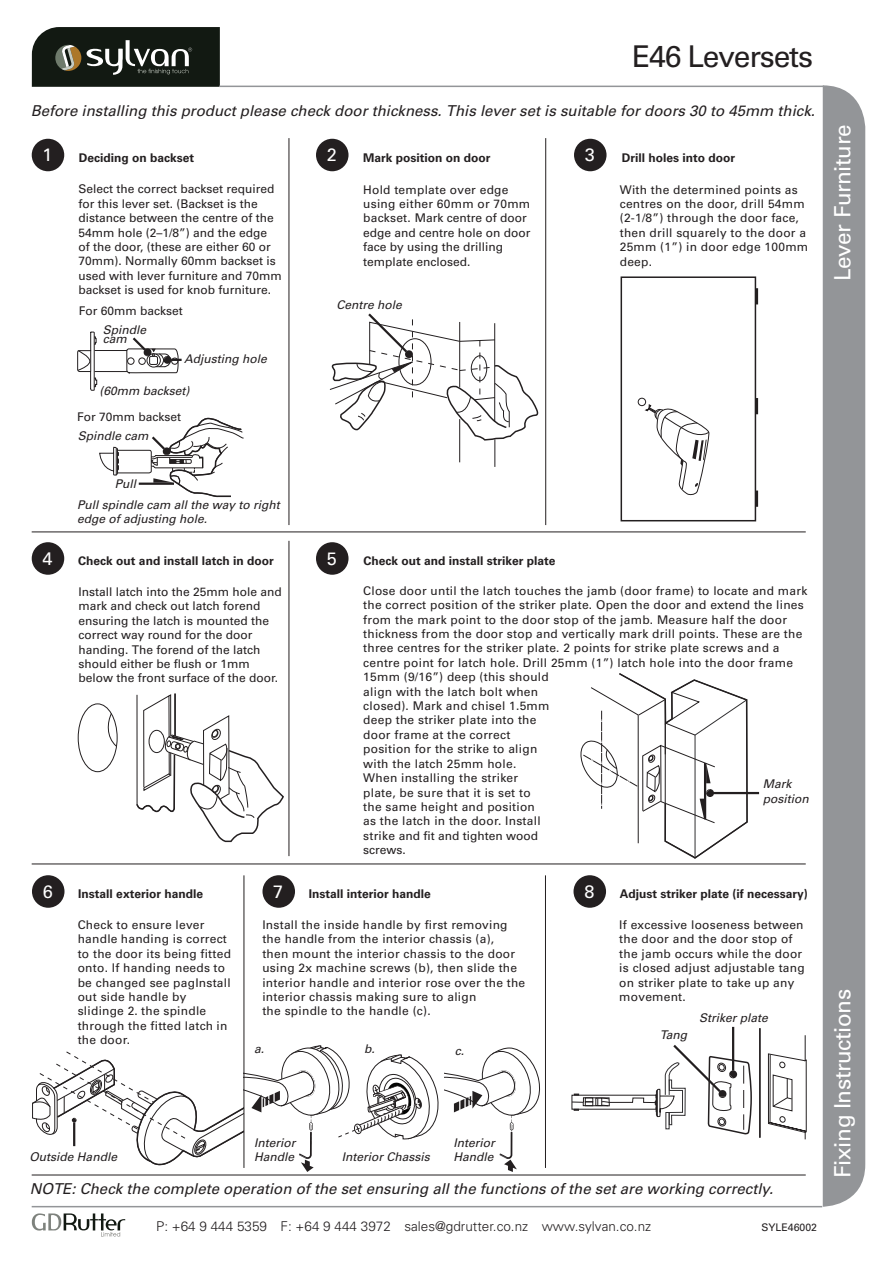
<style>
.page{position:relative;width:893px;height:1263px;background:#fff}
.page>*{position:absolute;margin:0;border:0;box-sizing:border-box;transform-origin:0 0}
.t1{font:30px "Univers";letter-spacing:-.04em;color:#231f20}
.t2{font:22.5px "Univers";letter-spacing:-.02em;color:#fff}
.t3{font:18px "Univers";color:#fff}
.t4{font:italic 15px "Univers";color:#231f20}
.t5{font:300 13.5px "Univers";color:#231f20}
.t6{font:12px/14.4px "Univers";letter-spacing:.02em;color:#231f20}
.t7{font:12px/14.4px "Univers";color:#231f20}
.t8{font:italic 12px/14.4px "Univers";color:#231f20}
.t9{font:700 12px "Univers";color:#231f20}
.t10{font:10.5px "Univers";color:#231f20}
</style>
<div class="page">
<svg style="left:32px;top:1213px;width:93px;height:23px"></svg>
<div style="left:823px;top:85px;width:42px;height:1122px;background:#939598"></div>
<svg style="left:32px;top:27px;width:188px;height:60px;background:#2f342d"></svg>
<hr style="left:32px;top:531px;width:774px;height:1px;background:#231f20">
<hr style="left:32px;top:863px;width:774px;height:1px;background:#231f20">
<hr style="left:32px;top:1174px;width:774px;height:1px;background:#231f20">
<hr style="left:219px;top:86px;width:605px;height:1px;background:#939598">
<hr style="left:289px;top:138px;width:1px;height:387px;background:#231f20">
<hr style="left:545px;top:138px;width:1px;height:387px;background:#231f20">
<hr style="left:289px;top:541px;width:1px;height:315px;background:#231f20">
<hr style="left:545px;top:875px;width:1px;height:293px;background:#231f20">
<div style="left:32px;top:139px;width:32px;height:32px;background:#231f20;border-radius:50%"></div>
<div style="left:316px;top:139px;width:32px;height:32px;background:#231f20;border-radius:50%"></div>
<div style="left:574px;top:139px;width:32px;height:32px;background:#231f20;border-radius:50%"></div>
<div style="left:32px;top:542px;width:32px;height:33px;background:#231f20;border-radius:50%"></div>
<div style="left:316px;top:542px;width:32px;height:33px;background:#231f20;border-radius:50%"></div>
<div style="left:32px;top:875px;width:32px;height:33px;background:#231f20;border-radius:50%"></div>
<div style="left:262px;top:875px;width:33px;height:33px;background:#231f20;border-radius:50%"></div>
<div style="left:573px;top:875px;width:33px;height:33px;background:#231f20;border-radius:50%"></div>
<hr style="left:32px;top:1206px;width:790px;height:1px;background:#939598">
<svg style="left:756px;top:288px;width:2px;height:16px"></svg>
<svg style="left:756px;top:490px;width:2px;height:17px"></svg>
<svg style="left:756px;top:398px;width:2px;height:16px"></svg>
<div style="left:638px;top:398px;width:8px;height:8px;border:1px solid #231f20;border-radius:50%"></div>
<div style="left:78px;top:703px;width:40px;height:69px;border:1px solid #231f20;border-radius:50%"></div>
<svg style="left:107px;top:712px;width:10px;height:35px"></svg>
<svg style="left:767px;top:1035px;width:40px;height:105px"></svg>
<hr style="left:714px;top:792px;width:45px;height:2px;background:#231f20">
<hr style="left:732px;top:1027px;width:2px;height:44px;background:#231f20">
<svg style="left:77px;top:331px;width:105px;height:60px"></svg>
<svg style="left:644px;top:404px;width:66px;height:92px"></svg>
<svg style="left:329px;top:313px;width:210px;height:154px"></svg>
<svg style="left:99px;top:418px;width:145px;height:80px"></svg>
<hr style="left:759px;top:1028px;width:2px;height:110px;background:#231f20">
<svg style="left:580px;top:673px;width:169px;height:186px"></svg>
<div style="left:621px;top:276px;width:135px;height:245px;border:2px solid #231f20"></div>
<svg style="left:571px;top:1042px;width:181px;height:93px"></svg>
<svg style="left:136px;top:693px;width:148px;height:150px"></svg>
<hr style="left:244px;top:875px;width:1px;height:293px;background:#231f20">
<svg style="left:32px;top:1045px;width:508px;height:127px"></svg>
<h1 class="t1" style="left:632px;top:38px;width:182px">E46 Leversets</h1>
<p class="t4" style="left:31px;top:102px;width:786px">Before installing this product please check door thickness. This lever set is suitable for doors 30 to 45mm thick.</p>
<h3 class="t3" style="left:43px;top:144px;width:12px">1</h3>
<h3 class="t3" style="left:327px;top:144px;width:12px">2</h3>
<h3 class="t3" style="left:585px;top:144px;width:12px">3</h3>
<p class="t9" style="left:79px;top:151px;width:117px">Deciding on backset</p>
<p class="t9" style="left:363px;top:151px;width:129px">Mark position on door</p>
<p class="t9" style="left:622px;top:151px;width:115px">Drill holes into door</p>
<p class="t7" style="left:78px;top:182px;width:205px">Select the correct backset required for this lever set. (Backset is the distance between the centre of the 54mm hole (2–1/8”) and the edge<br>of the door, (these are either 60 or 70mm). Normally 60mm backset is used with lever furniture and 70mm backset is used for knob furniture.</p>
<p class="t7" style="left:363px;top:182px;width:169px">Hold template over edge using either 60mm or 70mm backset. Mark centre of door edge and centre hole on door face by using the drilling template enclosed.</p>
<p class="t6" style="left:620px;top:182px;width:190px">With the determined points as centres on the door, drill 54mm (2-1/8”) through the door face, then drill squarely to the door a<br>25mm (1”) in door edge 100mm deep.</p>
<p class="t7" style="left:79px;top:304px;width:106px">For 60mm backset</p>
<p class="t8" style="left:103px;top:325px;width:45px;line-height:9px">Spindle cam</p>
<p class="t8" style="left:184px;top:352px;width:84px">Adjusting hole</p>
<p class="t8" style="left:99px;top:384px;width:91px">(60mm backset)</p>
<p class="t7" style="left:77px;top:409px;width:106px">For 70mm backset</p>
<p class="t8" style="left:78px;top:428px;width:72px">Spindle cam</p>
<p class="t8" style="left:115px;top:476px;width:23px">Pull</p>
<p class="t8" style="left:77px;top:497px;width:204px">Pull spindle cam all the way to right edge of adjusting hole.</p>
<p class="t8" style="left:336px;top:298px;width:67px">Centre hole</p>
<h3 class="t3" style="left:43px;top:548px;width:12px">4</h3>
<h3 class="t3" style="left:327px;top:548px;width:12px">5</h3>
<p class="t7" style="left:78px;top:585px;width:205px">Install latch into the 25mm hole and mark and check out latch forend ensuring the latch is mounted the correct way round for the door handing. The forend of the latch should either be flush or 1mm below the front surface of the door.</p>
<p class="t9" style="left:78px;top:554px;width:197px">Check out and install latch in door</p>
<p class="t9" style="left:363px;top:554px;width:194px">Check out and install striker plate</p>
<p class="t6" style="left:363px;top:583px;width:446px">Close door until the latch touches the jamb (door frame) to locate and mark the correct position of the striker plate. Open the door and extend the lines from the mark point to the door stop of the jamb. Measure half the door thickness from the door stop and vertically mark drill points. These are the three centres for the striker plate. 2 points for strike plate screws and a centre point for latch hole. Drill 25mm (1”) latch hole into the door frame 15mm (9/16”) deep (this should<br>align with the latch bolt when<br>closed). Mark and chisel 1.5mm<br>deep the striker plate into the<br>door frame at the correct<br>position for the strike to align<br>with the latch 25mm hole.<br>When installing the striker<br>plate, be sure that it is set to<br>the same height and position<br>as the latch in the door. Install<br>strike and fit and tighten wood<br>screws.</p>
<p class="t8" style="left:763px;top:777px;width:47px">Mark position</p>
<h3 class="t3" style="left:43px;top:881px;width:12px">6</h3>
<p class="t9" style="left:309px;top:887px;width:124px">Install interior handle</p>
<h3 class="t3" style="left:584px;top:881px;width:12px">8</h3>
<p class="t9" style="left:78px;top:887px;width:126px">Install exterior handle</p>
<h3 class="t3" style="left:273px;top:881px;width:12px">7</h3>
<p class="t6" style="left:262px;top:917px;width:264px">Install the inside handle by first removing the handle from the interior chassis (a),<br>then mount the interior chassis to the door using 2x machine screws (b), then slide the interior handle and interior rose over the the interior chassis making sure to align<br>the spindle to the handle (c).</p>
<p class="t6" style="left:78px;top:917px;width:155px">Check to ensure lever handle handing is correct to the door its being fitted onto. If handing needs to be changed see pagInstall out side handle by slidinge 2. the spindle through the fitted latch in the door.</p>
<p class="t8" style="left:254px;top:1042px;width:12px">a.</p>
<p class="t8" style="left:364px;top:1042px;width:12px">b.</p>
<p class="t8" style="left:455px;top:1043px;width:11px">c.</p>
<p class="t9" style="left:620px;top:887px;width:190px">Adjust striker plate (if necessary)</p>
<p class="t6" style="left:619px;top:917px;width:187px">If excessive looseness between the door and the door stop of the jamb occurs while the door is closed adjust adjustable tang on striker plate to take up any movement.</p>
<p class="t8" style="left:660px;top:1028px;width:29px">Tang</p>
<p class="t8" style="left:699px;top:1011px;width:70px">Striker plate</p>
<p class="t8" style="left:30px;top:1150px;width:89px">Outside Handle</p>
<p class="t8" style="left:254px;top:1135px;width:43px">Interior<br>Handle</p>
<p class="t8" style="left:342px;top:1150px;width:90px">Interior Chassis</p>
<p class="t8" style="left:453px;top:1135px;width:43px">Interior<br>Handle</p>
<p class="t4" style="left:30px;top:1180px;width:745px">NOTE: Check the complete operation of the set ensuring all the functions of the set are working correctly.</p>
<p class="t5" style="left:156px;top:1218px;width:497px">P: +64 9 444 5359 F: +64 9 444 3972 sales@gdrutter.co.nz www.sylvan.co.nz</p>
<p class="t10" style="left:762px;top:1221px;width:57px">SYLE46002</p>
<h2 class="t2" style="left:829px;top:281px;width:158px;rotate:-90deg">Lever Furniture</h2>
<h2 class="t2" style="left:829px;top:1177px;width:190px;rotate:-90deg">Fixing Instructions</h2>
</div>
